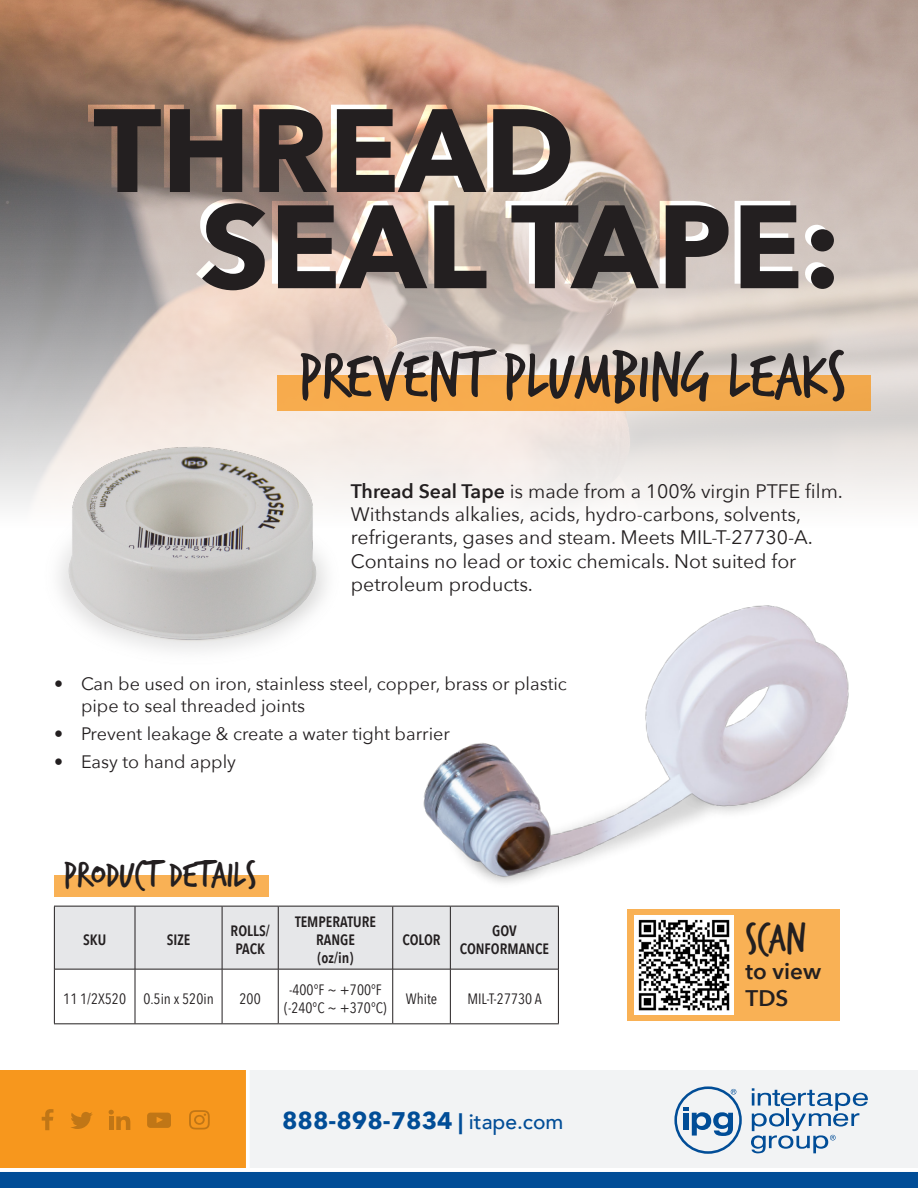
<style>
.page{position:relative;width:918px;height:1188px;background:#fff}
.page>*{position:absolute;margin:0;border:0;box-sizing:border-box;transform-origin:0 0}
.t1{font:700 117px "Avenir Next";color:#231f20}
.t2{font:68.25px "Trash Hand";color:#231f20}
.t3{font:43.2px "Trash Hand";color:#231f20}
.t4{font:39px "Trash Hand";color:#231f20}
.t5{font:700 24px "Avenir Next";color:#014d97}
.t6{font:600 22.5px "Avenir Next";color:#231f20}
.t7{font:19.5px/23.4px "Avenir Next";color:#231f20}
.t8{font:18px/21.6px "Avenir Next";color:#231f20}
.t9{font:15px/18px "Avenir Next Condensed";color:#231f20;text-align:center}
.t10{font:600 15px/18px "Avenir Next Condensed";color:#231f20;text-align:center}
.s1{font-weight:600}
.s2{font-size:21px}
.s3{font-family:"Avenir";font-weight:500;font-size:21px}
</style>
<div class="page">
<img style="left:0;top:0;width:918px;height:507px">
<div style="left:250px;top:1070px;width:668px;height:98px;background:#f2f3f4"></div>
<div style="left:0;top:1070px;width:246px;height:98px;background:#f7971d"></div>
<div style="left:0;top:1172px;width:918px;height:16px;background:#014d97"></div>
<svg style="left:42px;top:1109px;width:11px;height:21px"></svg>
<svg style="left:109px;top:1110px;width:21px;height:20px"></svg>
<svg style="left:147px;top:1113px;width:24px;height:15px"></svg>
<svg style="left:71px;top:1112px;width:22px;height:17px"></svg>
<svg style="left:189px;top:1110px;width:21px;height:19px"></svg>
<svg style="left:751px;top:1088px;width:117px;height:65px"></svg>
<svg style="left:674px;top:1086px;width:68px;height:68px"></svg>
<div style="left:55px;top:907px;width:503px;height:62px;background:#e6e7e9"></div>
<hr style="left:54px;top:906px;width:81px;height:1px;background:#231f20">
<hr style="left:54px;top:907px;width:1px;height:62px;background:#231f20">
<hr style="left:135px;top:906px;width:87px;height:1px;background:#231f20">
<hr style="left:222px;top:906px;width:56px;height:1px;background:#231f20">
<hr style="left:278px;top:906px;width:115px;height:1px;background:#231f20">
<hr style="left:558px;top:907px;width:1px;height:62px;background:#231f20">
<hr style="left:54px;top:969px;width:1px;height:54px;background:#231f20">
<hr style="left:558px;top:969px;width:1px;height:54px;background:#231f20">
<hr style="left:135px;top:907px;width:1px;height:62px;background:#231f20">
<hr style="left:222px;top:907px;width:1px;height:62px;background:#231f20">
<hr style="left:278px;top:907px;width:1px;height:62px;background:#231f20">
<hr style="left:392px;top:907px;width:1px;height:62px;background:#231f20">
<hr style="left:450px;top:907px;width:1px;height:62px;background:#231f20">
<hr style="left:55px;top:969px;width:80px;height:1px;background:#231f20">
<hr style="left:135px;top:969px;width:87px;height:1px;background:#231f20">
<hr style="left:135px;top:969px;width:1px;height:54px;background:#231f20">
<hr style="left:222px;top:969px;width:56px;height:1px;background:#231f20">
<hr style="left:222px;top:969px;width:1px;height:54px;background:#231f20">
<hr style="left:278px;top:969px;width:115px;height:1px;background:#231f20">
<hr style="left:278px;top:969px;width:1px;height:54px;background:#231f20">
<hr style="left:393px;top:969px;width:57px;height:1px;background:#231f20">
<hr style="left:392px;top:969px;width:1px;height:54px;background:#231f20">
<hr style="left:450px;top:969px;width:108px;height:1px;background:#231f20">
<hr style="left:450px;top:969px;width:1px;height:54px;background:#231f20">
<hr style="left:54px;top:1023px;width:81px;height:1px;background:#231f20">
<hr style="left:135px;top:1023px;width:87px;height:1px;background:#231f20">
<hr style="left:222px;top:1023px;width:56px;height:1px;background:#231f20">
<hr style="left:278px;top:1023px;width:115px;height:1px;background:#231f20">
<hr style="left:393px;top:1023px;width:57px;height:1px;background:#231f20">
<hr style="left:450px;top:1023px;width:109px;height:1px;background:#231f20">
<div style="left:54px;top:875px;width:215px;height:21px;background:#f9b155"></div>
<div style="left:278px;top:376px;width:594px;height:35px;background:#f3aa4d"></div>
<div style="left:627px;top:910px;width:213px;height:111px;background:#f9b155"></div>
<img style="left:634px;top:951px;width:99px;height:64px">
<img style="left:386px;top:605px;width:463px;height:346px">
<img style="left:0;top:333px;width:408px;height:354px">
<p class="t1" style="left:93px;top:50px;width:483px">THREAD</p>
<p class="t1" style="left:200px;top:146px;width:643px">SEAL TAPE:</p>
<p class="t2" style="left:298px;top:342px;width:549px">PREVENT PLUMBING LEAKS</p>
<p class="t7" style="left:351px;top:478px;width:494px"><span class="s1">Thread Seal Tape</span> is made from a 100% virgin PTFE film.<br>Withstands alkalies, acids, hydro-carbons, solvents, refrigerants, gases and steam. Meets MIL-T-27730-A.<br>Contains no lead or toxic chemicals. Not suited for petroleum products.</p>
<p class="t8" style="left:81px;top:672px;width:487px;text-indent:-27px">• Can be used on iron, stainless steel, copper, brass or plastic pipe to seal threaded joints</p>
<p class="t8" style="left:54px;top:722px;width:397px">• Prevent leakage &amp; create a water tight barrier</p>
<p class="t8" style="left:54px;top:750px;width:184px">• Easy to hand apply</p>
<p class="t4" style="left:63px;top:855px;width:195px">PRODUCT DETAILS</p>
<p class="t10" style="left:83px;top:930px;width:25px">SKU</p>
<p class="t10" style="left:167px;top:930px;width:25px">SIZE</p>
<p class="t10" style="left:231px;top:921px;width:41px">ROLLS/<br>PACK</p>
<p class="t10" style="left:295px;top:912px;width:82px">TEMPERATURE<br>RANGE</p>
<p class="t10" style="left:318px;top:948px;width:37px">(oz/in)</p>
<p class="t10" style="left:402px;top:930px;width:40px">COLOR</p>
<p class="t10" style="left:460px;top:921px;width:91px">GOV<br>CONFORMANCE</p>
<p class="t9" style="left:63px;top:989px;width:64px">11 1/2X520</p>
<p class="t9" style="left:143px;top:989px;width:72px">0.5in x 520in</p>
<p class="t9" style="left:240px;top:989px;width:23px">200</p>
<p class="t9" style="left:284px;top:980px;width:104px">-400°F ~ +700°F (-240°C ~ +370°C)</p>
<p class="t9" style="left:406px;top:989px;width:33px">White</p>
<p class="t9" style="left:467px;top:989px;width:76px">MIL-T-27730 A</p>
<p class="t5" style="left:282px;top:1100px;width:283px">888-898-7834 <span class="s2">|</span> <span class="s3">itape.com</span></p>
<p class="t3" style="left:746px;top:917px;width:62px">SCAN</p>
<p class="t6" style="left:746px;top:952px;width:77px">to view</p>
<p class="t6" style="left:746px;top:979px;width:44px">TDS</p>
</div>
